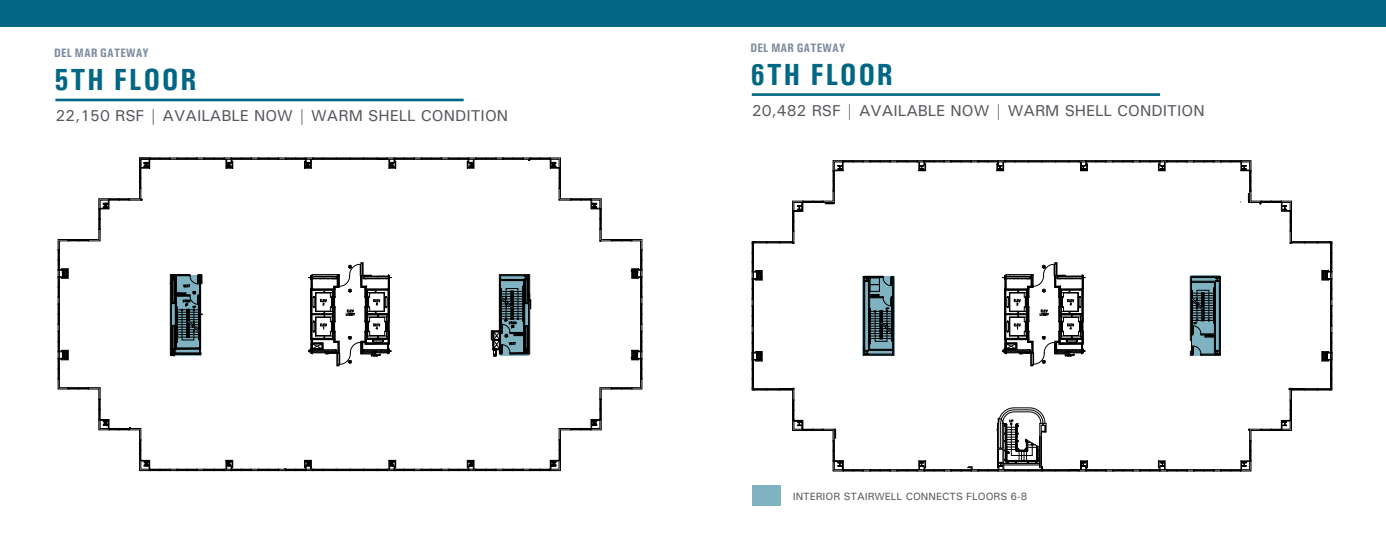
<style>
.page{position:relative;width:1386px;height:536px;background:#fff}
.page>*{position:absolute;margin:0;border:0;box-sizing:border-box;transform-origin:0 0}
.t1{font:700 condensed 30.62px "Univers";letter-spacing:.05em;color:#016784}
.t2{font:500 15.75px "Univers";color:#5a585f}
.t3{font:700 condensed 12.25px "Univers";letter-spacing:.01em;color:#7b8ca0}
.t4{font:500 10.5px "Univers";color:#5a585f}
</style>
<div class="page">
<hr style="left:55px;top:99px;width:409px;height:2px;background:#016784">
<svg style="left:58px;top:158px;width:585px;height:313px"></svg>
<div style="left:0;top:0;width:1386px;height:27px;background:#016784"></div>
<svg style="left:171px;top:275px;width:29px;height:80px;background:#3b5359"></svg>
<svg style="left:500px;top:275px;width:29px;height:80px;background:#3d555c"></svg>
<hr style="left:752px;top:93px;width:408px;height:3px;background:#016784">
<div style="left:752px;top:485px;width:29px;height:21px;background:#80b3c1"></div>
<svg style="left:752px;top:160px;width:581px;height:311px"></svg>
<p class="t3" style="left:54px;top:45px;width:96px">DEL MAR GATEWAY</p>
<h1 class="t1" style="left:54px;top:61px;width:144px">5TH FLOOR</h1>
<p class="t2" style="left:55px;top:106px;width:454px">22,150 RSF | AVAILABLE NOW | WARM SHELL CONDITION</p>
<p class="t3" style="left:751px;top:40px;width:96px">DEL MAR GATEWAY</p>
<h1 class="t1" style="left:751px;top:56px;width:144px">6TH FLOOR</h1>
<p class="t2" style="left:752px;top:100px;width:454px">20,482 RSF | AVAILABLE NOW | WARM SHELL CONDITION</p>
<p class="t4" style="left:793px;top:489px;width:236px">INTERIOR STAIRWELL CONNECTS FLOORS 6-8</p>
</div>
